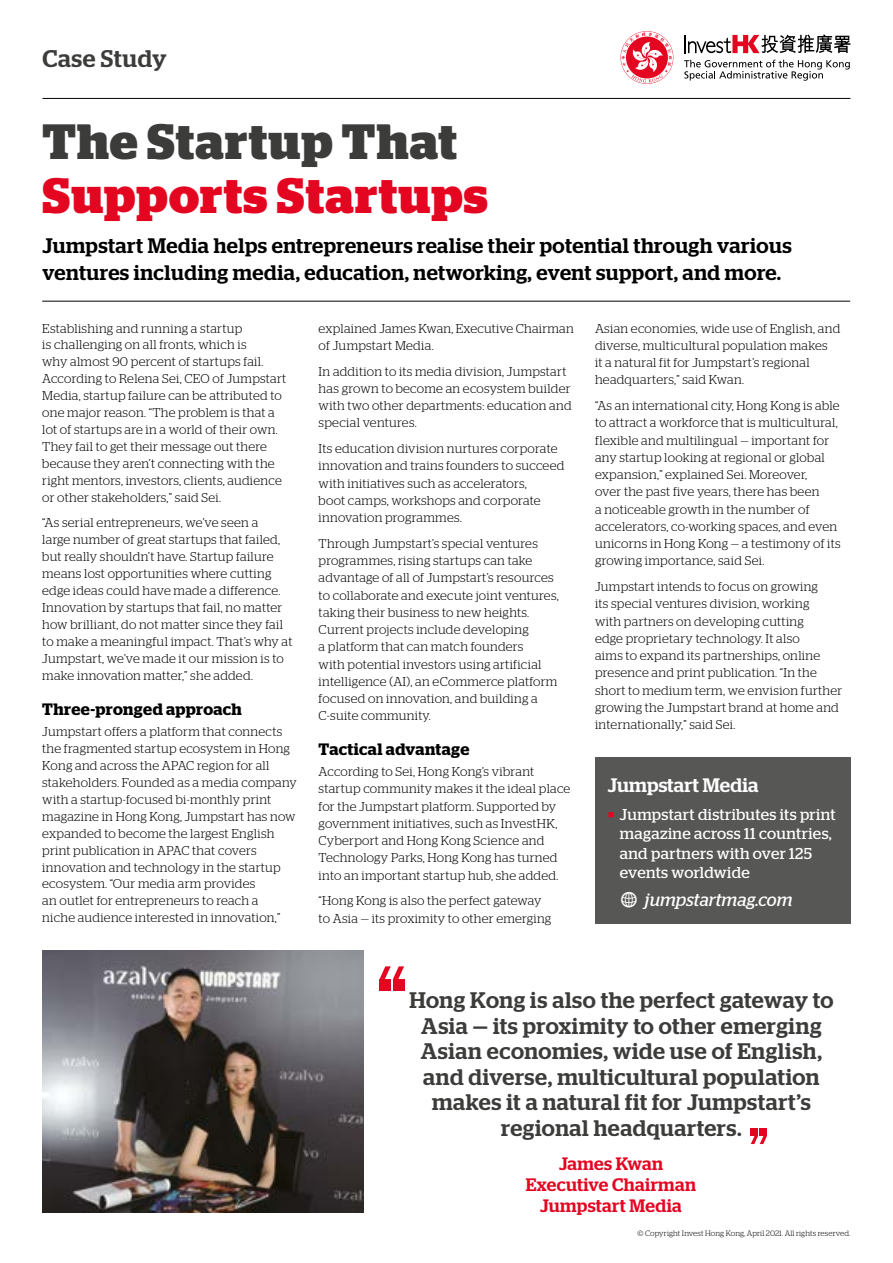
<style>
.page{position:relative;width:893px;height:1263px;background:#fff}
.page>*{position:absolute;margin:0;border:0;box-sizing:border-box;transform-origin:0 0}
.t1{font:700 49.5px "Stag";letter-spacing:.025em;color:#e40521}
.t2{font:700 49.5px "Stag";letter-spacing:.025em;color:#3c3c3b}
.t3{font:500 24px "Stag";letter-spacing:.025em;color:#3c3c3b}
.t4{font:500 22.5px/25.5px "Stag";letter-spacing:.025em;color:#3c3c3b;text-align:center}
.t5{font:500 21px/27px "Stag";letter-spacing:.025em;color:#000}
.t6{font:500 19.5px "Stag";letter-spacing:.01em;color:#fff}
.t7{font:500 18px/21px "Stag";letter-spacing:.02em;color:#e40521;text-align:center}
.t8{font:italic 18px "Stag";letter-spacing:.005em;color:#fff}
.t9{font:600 16.5px "Stag";letter-spacing:.02em;color:#000}
.t10{font:15.75px/19.5px "Stag";letter-spacing:.025em;color:#fff}
.t11{font:300 12.75px/17.2px "Stag";letter-spacing:.02em;color:#000}
.t12{font:300 7.8px "Stag";letter-spacing:.015em;color:#000}
.s1{color:#e40521}
.s2{font-family:"Modern Pictograms";font-style:normal;font-size:24px}
</style>
<div class="page">
<svg style="left:621px;top:32px;width:51px;height:51px"></svg>
<svg style="left:684px;top:60px;width:166px;height:21px"></svg>
<svg style="left:685px;top:34px;width:165px;height:19px"></svg>
<hr style="left:43px;top:98px;width:807px;height:1px;background:#000">
<hr style="left:42px;top:301px;width:808px;height:1px;background:#000">
<div style="left:595px;top:757px;width:255px;height:167px;background:#575756"></div>
<div style="left:380px;top:979px;width:11px;height:11px;background:#e40521"></div>
<div style="left:393px;top:979px;width:11px;height:11px;background:#e40521"></div>
<svg style="left:380px;top:966px;width:24px;height:13px"></svg>
<div style="left:760px;top:1128px;width:7px;height:8px;background:#e40521"></div>
<div style="left:751px;top:1128px;width:7px;height:8px;background:#e40521"></div>
<svg style="left:751px;top:1136px;width:16px;height:8px"></svg>
<img style="left:42px;top:950px;width:322px;height:263px">
<h2 class="t3" style="left:43px;top:45px;width:126px">Case Study</h2>
<h1 class="t2" style="left:42px;top:113px;width:416px">The Startup That</h1>
<h1 class="t1" style="left:42px;top:167px;width:447px">Supports Startups</h1>
<h3 class="t5" style="left:42px;top:232px;width:751px">Jumpstart Media helps entrepreneurs realise their potential through various ventures including media, education, networking, event support, and more.</h3>
<p class="t11" style="left:319px;top:319px;width:257px">explained James Kwan, Executive Chairman of Jumpstart Media.</p>
<p class="t11" style="left:319px;top:362px;width:255px">In addition to its media division, Jumpstart has grown to become an ecosystem builder with two other departments: education and special ventures.</p>
<p class="t11" style="left:319px;top:440px;width:247px">Its education division nurtures corporate innovation and trains founders to succeed with initiatives such as accelerators,<br>boot camps, workshops and corporate innovation programmes.</p>
<p class="t11" style="left:319px;top:534px;width:242px">Through Jumpstart’s special ventures programmes, rising startups can take advantage of all of Jumpstart’s resources to collaborate and execute joint ventures, taking their business to new heights.<br>Current projects include developing<br>a platform that can match founders<br>with potential investors using artificial intelligence (AI), an eCommerce platform focused on innovation, and building a C-suite community.</p>
<p class="t9" style="left:319px;top:739px;width:152px">Tactical advantage</p>
<p class="t11" style="left:319px;top:763px;width:253px">According to Sei, Hong Kong’s vibrant startup community makes it the ideal place for the Jumpstart platform. Supported by government initiatives, such as InvestHK, Cyberport and Hong Kong Science and Technology Parks, Hong Kong has turned into an important startup hub, she added.</p>
<p class="t11" style="left:319px;top:892px;width:234px">“Hong Kong is also the perfect gateway to Asia — its proximity to other emerging</p>
<p class="t11" style="left:595px;top:319px;width:247px">Asian economies, wide use of English, and diverse, multicultural population makes<br>it a natural fit for Jumpstart’s regional headquarters,” said Kwan.</p>
<p class="t11" style="left:595px;top:397px;width:247px">“As an international city, Hong Kong is able to attract a workforce that is multicultural, flexible and multilingual — important for any startup looking at regional or global expansion,” explained Sei. Moreover,<br>over the past five years, there has been<br>a noticeable growth in the number of accelerators, co-working spaces, and even unicorns in Hong Kong — a testimony of its growing importance, said Sei.</p>
<p class="t11" style="left:595px;top:578px;width:249px">Jumpstart intends to focus on growing<br>its special ventures division, working<br>with partners on developing cutting<br>edge proprietary technology. It also<br>aims to expand its partnerships, online presence and print publication. “In the short to medium term, we envision further growing the Jumpstart brand at home and internationally,” said Sei.</p>
<p class="t11" style="left:42px;top:319px;width:246px">Establishing and running a startup<br>is challenging on all fronts, which is<br>why almost 90 percent of startups fail.<br>According to Relena Sei, CEO of Jumpstart Media, startup failure can be attributed to one major reason. “The problem is that a lot of startups are in a world of their own.<br>They fail to get their message out there because they aren’t connecting with the right mentors, investors, clients, audience or other stakeholders,” said Sei.</p>
<p class="t11" style="left:42px;top:514px;width:252px">“As serial entrepreneurs, we’ve seen a<br>large number of great startups that failed, but really shouldn’t have. Startup failure means lost opportunities where cutting edge ideas could have made a difference.<br>Innovation by startups that fail, no matter how brilliant, do not matter since they fail to make a meaningful impact. That’s why at Jumpstart, we’ve made it our mission is to make innovation matter,” she added.</p>
<p class="t9" style="left:42px;top:699px;width:201px">Three-pronged approach</p>
<p class="t11" style="left:42px;top:723px;width:256px">Jumpstart offers a platform that connects the fragmented startup ecosystem in Hong Kong and across the APAC region for all stakeholders. Founded as a media company with a startup-focused bi-monthly print magazine in Hong Kong, Jumpstart has now expanded to become the largest English print publication in APAC that covers innovation and technology in the startup ecosystem. “Our media arm provides<br>an outlet for entrepreneurs to reach a<br>niche audience interested in innovation,”</p>
<h3 class="t6" style="left:608px;top:773px;width:152px">Jumpstart Media</h3>
<p class="t10" style="left:620px;top:804px;width:217px;text-indent:-12px"><span class="s1">■</span> Jumpstart distributes its print magazine across 11 countries, and partners with over 125 events worldwide</p>
<h3 class="t8" style="left:620px;top:889px;width:174px"><span class="s2">w</span> jumpstartmag.com</h3>
<h3 class="t4" style="left:409px;top:987px;width:426px">Hong Kong is also the perfect gateway to Asia — its proximity to other emerging Asian economies, wide use of English, and diverse, multicultural population makes it a natural fit for Jumpstart’s regional headquarters.</h3>
<h3 class="t7" style="left:526px;top:1152px;width:172px">James Kwan<br>Executive Chairman<br>Jumpstart Media</h3>
<p class="t12" style="left:637px;top:1229px;width:214px">© Copyright Invest Hong Kong, April 2021. All rights reserved.</p>
</div>
